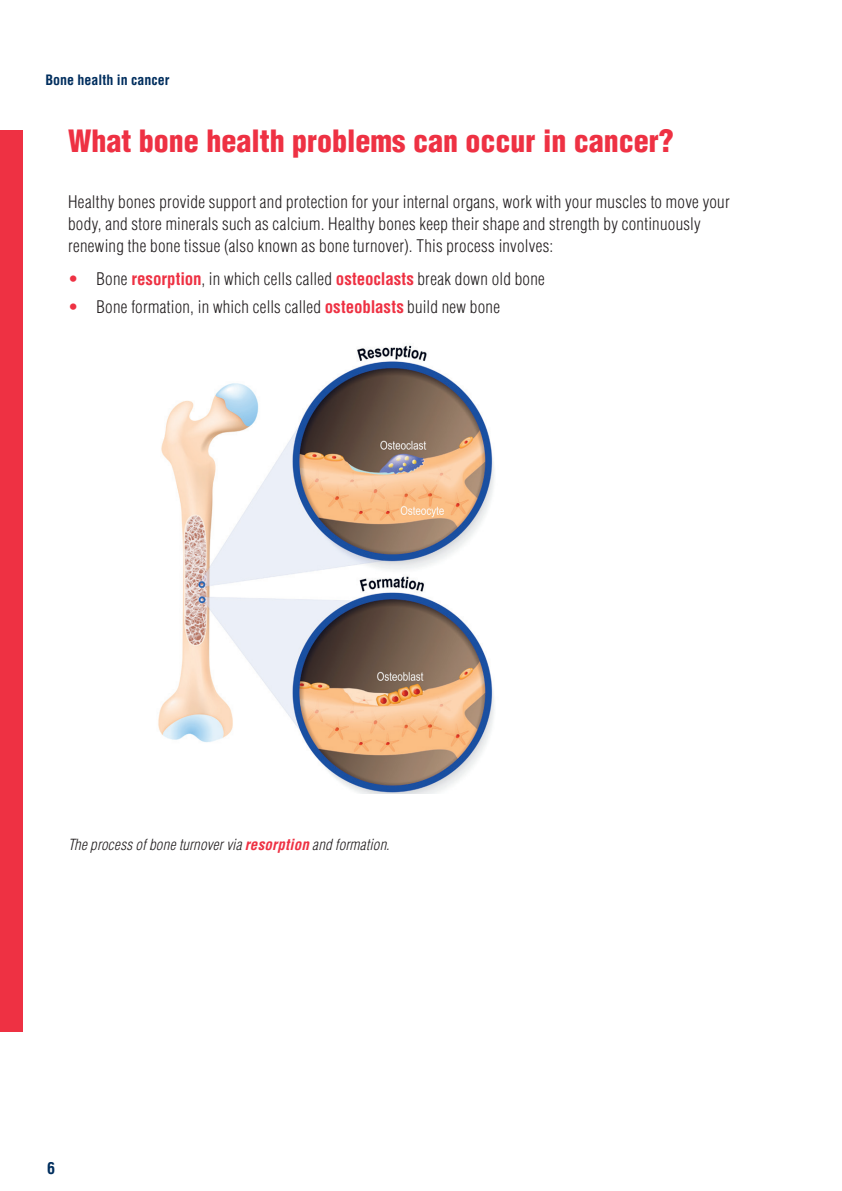
<style>
.page{position:relative;width:842px;height:1191px;background:#fff}
.page>*{position:absolute;margin:0;border:0;box-sizing:border-box;transform-origin:0 0}
.t1{font:900 condensed 30px "Helvetica LT Std";color:#ee3143}
.t2{font:300 condensed 17px/22px "Helvetica LT Std";letter-spacing:.015em;color:#231f20}
.t3{font:700 condensed 16px "Helvetica LT Std";color:#002e5e}
.t4{font:italic 300 condensed 15px "Helvetica";letter-spacing:.015em;color:#231f20}
.t5{font:700 condensed 14px "Helvetica LT Std";color:#002e5e}
.s1{color:#ee3143}
.s2{font-weight:700;color:#ee3143}
.s3{font-family:"Helvetica LT Std";font-weight:700;color:#ee3143}
</style>
<div class="page">
<div style="left:0;top:130px;width:23px;height:902px;background:#ee3143"></div>
<img style="left:158px;top:345px;width:336px;height:449px">
<p class="t5" style="left:45px;top:71px;width:126px">Bone health in cancer</p>
<h1 class="t1" style="left:68px;top:122px;width:607px">What bone health problems can occur in cancer?</h1>
<p class="t2" style="left:68px;top:191px;width:663px">Healthy bones provide support and protection for your internal organs, work with your muscles to move your body, and store minerals such as calcium. Healthy bones keep their shape and strength by continuously renewing the bone tissue (also known as bone turnover). This process involves:</p>
<p class="t2" style="left:68px;top:268px;width:478px"><span class="s1">•</span> Bone <span class="s2">resorption</span>, in which cells called <span class="s2">osteoclasts</span> break down old bone</p>
<p class="t2" style="left:68px;top:296px;width:433px"><span class="s1">•</span> Bone formation, in which cells called <span class="s2">osteoblasts</span> build new bone</p>
<p class="t4" style="left:68px;top:835px;width:323px">The process of bone turnover via <span class="s3">resorption</span> and formation.</p>
<p class="t3" style="left:47px;top:1158px;width:9px">6</p>
</div>
